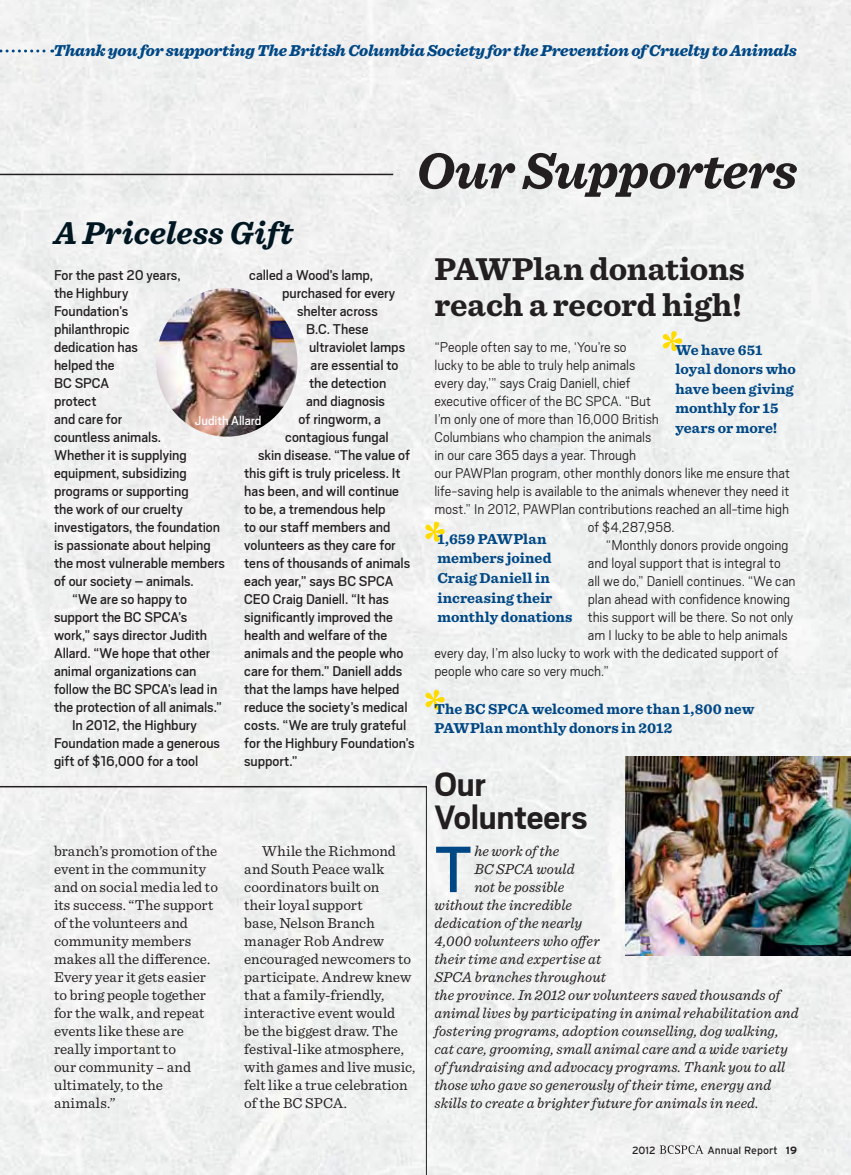
<style>
.page{position:relative;width:851px;height:1175px;background:#fff}
.page>*{position:absolute;margin:0;border:0;box-sizing:border-box;transform-origin:0 0}
.t1{font:72.45px "Scout";color:#004785}
.t2{font:italic 700 52.5px "Sentinel";letter-spacing:-.01em;color:#231f20}
.t3{font:italic 700 52.5px "Sentinel";color:#ffdb00}
.t4{font:700 37.5px/33px "Scout";letter-spacing:-.01em;color:#231f20}
.t5{font:700 33px/36px "Sentinel";color:#231f20}
.t6{font:italic 700 33px "Sentinel";letter-spacing:.005em;color:#001722}
.t7{font:italic 900 16.5px "Sentinel";letter-spacing:-.015em;color:#004785}
.t8{font:15.75px "Scout";letter-spacing:-.005em;color:#231f20}
.t9{font:300 15.75px "Scout";color:#231f20}
.t10{font:15px/18px "Sentinel";letter-spacing:.005em;color:#231f20}
.t11{font:italic 15px "Sentinel";letter-spacing:.005em;color:#231f20}
.t12{font:700 15px/19.5px "Sentinel";letter-spacing:.005em;color:#004785}
.t13{font:14.25px "Scout";letter-spacing:-.005em;color:#fff}
.t14{font:10.5px "Interstate";color:#231f20}
.s1{font-weight:700}
</style>
<div class="page">
<div style="left:0;top:0;width:850px;height:1174px;background:#eff1f1"></div>
<img style="left:626px;top:756px;width:224px;height:199px">
<hr style="left:0;top:786px;width:427px;height:1px;background:#231f20">
<img style="left:156px;top:288px;width:141px;height:148px">
<svg style="left:659px;top:1145px;width:44px;height:8px"></svg>
<svg style="left:0;top:49px;width:53px;height:4px"></svg>
<hr style="left:0;top:174px;width:393px;height:1px;background:#231f20">
<hr style="left:426px;top:786px;width:1px;height:388px;background:#231f20">
<p class="t7" style="left:53px;top:37px;width:745px">Thank you for supporting The British Columbia Society for the Prevention of Cruelty to Animals</p>
<p class="t2" style="left:416px;top:129px;width:382px">Our Supporters</p>
<p class="t6" style="left:54px;top:207px;width:241px">A Priceless Gift</p>
<p class="t8" style="left:54px;top:265px;width:128px">For the past 20 years,</p>
<p class="t8" style="left:54px;top:283px;width:76px">the Highbury</p>
<p class="t8" style="left:54px;top:301px;width:76px">Foundation’s</p>
<p class="t8" style="left:54px;top:319px;width:77px">philanthropic</p>
<p class="t8" style="left:54px;top:337px;width:85px">dedication has</p>
<p class="t8" style="left:54px;top:355px;width:62px">helped the</p>
<p class="t8" style="left:54px;top:373px;width:57px">BC SPCA</p>
<p class="t8" style="left:54px;top:391px;width:44px">protect</p>
<p class="t8" style="left:54px;top:409px;width:70px">and care for</p>
<p class="t8" style="left:54px;top:427px;width:109px">countless animals.</p>
<p class="t8" style="left:54px;top:445px;width:134px">Whether it is supplying</p>
<p class="t8" style="left:54px;top:463px;width:134px">equipment, subsidizing</p>
<p class="t8" style="left:54px;top:481px;width:136px">programs or supporting</p>
<p class="t8" style="left:54px;top:499px;width:130px">the work of our cruelty</p>
<p class="t8" style="left:54px;top:517px;width:167px">investigators, the foundation</p>
<p class="t8" style="left:54px;top:535px;width:158px">is passionate about helping</p>
<p class="t8" style="left:54px;top:553px;width:172px">the most vulnerable members</p>
<p class="t8" style="left:54px;top:571px;width:141px">of our society – animals.</p>
<p class="t8" style="left:72px;top:589px;width:116px">“We are so happy to</p>
<p class="t8" style="left:54px;top:607px;width:135px">support the BC SPCA’s</p>
<p class="t8" style="left:54px;top:625px;width:155px">work,” says director Judith</p>
<p class="t8" style="left:54px;top:643px;width:158px">Allard. “We hope that other</p>
<p class="t8" style="left:54px;top:661px;width:144px">animal organizations can</p>
<p class="t8" style="left:54px;top:679px;width:165px">follow the BC SPCA’s lead in</p>
<p class="t8" style="left:54px;top:697px;width:169px">the protection of all animals.”</p>
<p class="t8" style="left:72px;top:715px;width:126px">In 2012, the Highbury</p>
<p class="t8" style="left:54px;top:733px;width:167px">Foundation made a generous</p>
<p class="t8" style="left:54px;top:751px;width:146px">gift of $16,000 for a tool</p>
<p class="t8" style="left:249px;top:265px;width:125px">called a Wood’s lamp,</p>
<p class="t8" style="left:282px;top:283px;width:115px">purchased for every</p>
<p class="t8" style="left:297px;top:301px;width:82px">shelter across</p>
<p class="t8" style="left:306px;top:319px;width:64px">B.C. These</p>
<p class="t8" style="left:309px;top:337px;width:98px">ultraviolet lamps</p>
<p class="t8" style="left:310px;top:355px;width:89px">are essential to</p>
<p class="t8" style="left:309px;top:373px;width:79px">the detection</p>
<p class="t8" style="left:306px;top:391px;width:80px">and diagnosis</p>
<p class="t8" style="left:298px;top:409px;width:84px">of ringworm, a</p>
<p class="t8" style="left:285px;top:427px;width:105px">contagious fungal</p>
<p class="t8" style="left:258px;top:445px;width:153px">skin disease. “The value of</p>
<p class="t8" style="left:244px;top:463px;width:158px">this gift is truly priceless. It</p>
<p class="t8" style="left:244px;top:481px;width:156px">has been, and will continue</p>
<p class="t8" style="left:244px;top:499px;width:143px">to be, a tremendous help</p>
<p class="t8" style="left:244px;top:517px;width:148px">to our staff members and</p>
<p class="t8" style="left:244px;top:535px;width:153px">volunteers as they care for</p>
<p class="t8" style="left:244px;top:553px;width:167px">tens of thousands of animals</p>
<p class="t8" style="left:244px;top:571px;width:151px">each year,” says BC SPCA</p>
<p class="t8" style="left:244px;top:589px;width:146px">CEO Craig Daniell. “It has</p>
<p class="t8" style="left:244px;top:607px;width:150px">significantly improved the</p>
<p class="t8" style="left:244px;top:625px;width:144px">health and welfare of the</p>
<p class="t8" style="left:244px;top:643px;width:161px">animals and the people who</p>
<p class="t8" style="left:244px;top:661px;width:159px">care for them.” Daniell adds</p>
<p class="t8" style="left:244px;top:679px;width:157px">that the lamps have helped</p>
<p class="t8" style="left:244px;top:697px;width:165px">reduce the society’s medical</p>
<p class="t8" style="left:244px;top:715px;width:164px">costs. “We are truly grateful</p>
<p class="t8" style="left:244px;top:733px;width:172px">for the Highbury Foundation’s</p>
<p class="t8" style="left:244px;top:751px;width:55px">support.”</p>
<p class="t13" style="left:195px;top:411px;width:68px">Judith Allard</p>
<p class="t10" style="left:54px;top:841px;width:165px">branch’s promotion of the event in the community and on social media led to its success. “The support of the volunteers and community members makes all the difference.<br>Every year it gets easier to bring people together for the walk, and repeat events like these are really important to<br>our community – and ultimately, to the animals.”</p>
<p class="t10" style="left:244px;top:841px;width:173px;text-indent:18px">While the Richmond and South Peace walk coordinators built on<br>their loyal support<br>base, Nelson Branch manager Rob Andrew encouraged newcomers to participate. Andrew knew that a family-friendly, interactive event would<br>be the biggest draw. The festival-like atmosphere, with games and live music, felt like a true celebration of the BC SPCA.</p>
<p class="t5" style="left:434px;top:249px;width:312px">PAWPlan donations reach a record high!</p>
<p class="t3" style="left:656px;top:309px;width:24px">*</p>
<p class="t9" style="left:434px;top:337px;width:194px">“People often say to me, ‘You’re so</p>
<p class="t9" style="left:434px;top:355px;width:202px">lucky to be able to truly help animals</p>
<p class="t9" style="left:434px;top:373px;width:197px">every day,’” says Craig Daniell, chief</p>
<p class="t9" style="left:434px;top:391px;width:218px">executive officer of the BC SPCA. “But</p>
<p class="t9" style="left:434px;top:409px;width:226px">I’m only one of more than 16,000 British</p>
<p class="t9" style="left:434px;top:427px;width:218px">Columbians who champion the animals</p>
<p class="t9" style="left:434px;top:445px;width:203px">in our care 365 days a year. Through</p>
<p class="t9" style="left:434px;top:463px;width:357px">our PAWPlan program, other monthly donors like me ensure that</p>
<p class="t9" style="left:434px;top:481px;width:356px">life-saving help is available to the animals whenever they need it</p>
<p class="t9" style="left:434px;top:499px;width:356px">most.” In 2012, PAWPlan contributions reached an all-time high</p>
<p class="t9" style="left:588px;top:517px;width:88px">of $4,287,958.</p>
<p class="t9" style="left:606px;top:535px;width:184px">“Monthly donors provide ongoing</p>
<p class="t9" style="left:588px;top:553px;width:194px">and loyal support that is integral to</p>
<p class="t9" style="left:588px;top:571px;width:209px">all we do,” Daniell continues. “We can</p>
<p class="t9" style="left:588px;top:589px;width:204px">plan ahead with confidence knowing</p>
<p class="t9" style="left:588px;top:607px;width:207px">this support will be there. So not only</p>
<p class="t9" style="left:588px;top:625px;width:201px">am I lucky to be able to help animals</p>
<p class="t9" style="left:434px;top:643px;width:345px">every day, I’m also lucky to work with the dedicated support of</p>
<p class="t9" style="left:434px;top:661px;width:176px">people who care so very much.”</p>
<p class="t12" style="left:434px;top:698px;width:321px">The BC SPCA welcomed more than 1,800 new<br>PAWPlan monthly donors in 2012</p>
<p class="t12" style="left:675px;top:339px;width:122px">We have 651 loyal donors who have been giving monthly for 15 years or more!</p>
<p class="t3" style="left:418px;top:499px;width:24px">*</p>
<p class="t12" style="left:437px;top:528px;width:136px">1,659 PAWPlan members joined<br>Craig Daniell in increasing their monthly donations</p>
<p class="t3" style="left:418px;top:667px;width:24px">*</p>
<p class="t4" style="left:434px;top:766px;width:154px">Our<br>Volunteers</p>
<p class="t1" style="left:434px;top:822px;width:39px">T</p>
<p class="t11" style="left:474px;top:839px;width:87px">he work of the</p>
<p class="t11" style="left:474px;top:857px;width:102px">BC SPCA would</p>
<p class="t11" style="left:474px;top:875px;width:91px">not be possible</p>
<p class="t11" style="left:434px;top:893px;width:139px">without the incredible</p>
<p class="t11" style="left:434px;top:911px;width:149px">dedication of the nearly</p>
<p class="t11" style="left:434px;top:929px;width:167px">4,000 volunteers who offer</p>
<p class="t11" style="left:434px;top:947px;width:168px">their time and expertise at</p>
<p class="t11" style="left:434px;top:965px;width:173px">SPCA branches throughout</p>
<p class="t11" style="left:434px;top:983px;width:347px">the province. In 2012 our volunteers saved thousands of</p>
<p class="t11" style="left:434px;top:1001px;width:365px">animal lives by participating in animal rehabilitation and</p>
<p class="t11" style="left:434px;top:1019px;width:345px">fostering programs, adoption counselling, dog walking,</p>
<p class="t11" style="left:434px;top:1037px;width:355px">cat care, grooming, small animal care and a wide variety</p>
<p class="t11" style="left:434px;top:1055px;width:352px">of fundraising and advocacy programs. Thank you to all</p>
<p class="t11" style="left:434px;top:1073px;width:338px">those who gave so generously of their time, energy and</p>
<p class="t11" style="left:434px;top:1091px;width:326px">skills to create a brighter future for animals in need.</p>
<p class="t14" style="left:632px;top:1144px;width:25px">2012</p>
<p class="t14" style="left:707px;top:1144px;width:91px">Annual Report <span class="s1">19</span></p>
</div>
